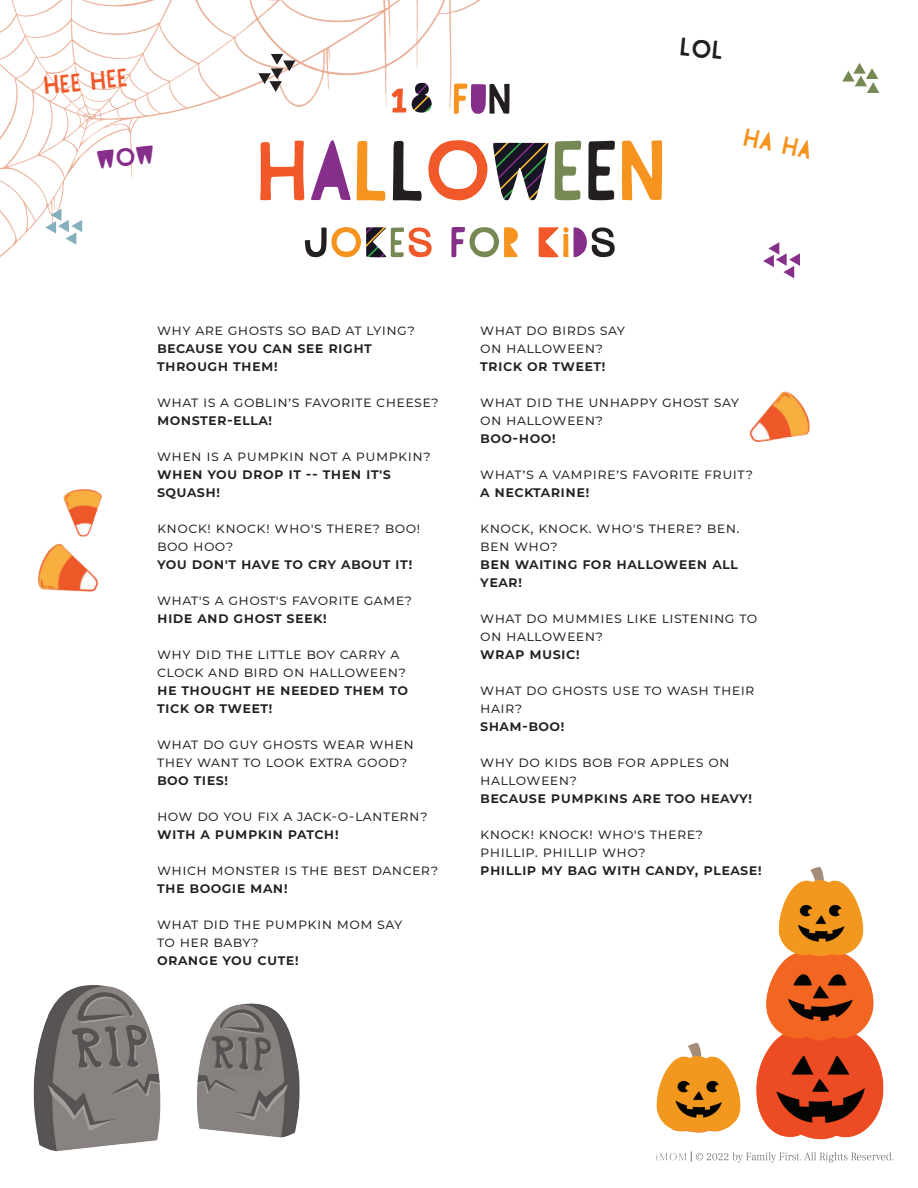
<style>
.page{position:relative;width:918px;height:1188px;background:#fff}
.page>*{position:absolute;margin:0;border:0;box-sizing:border-box;transform-origin:0 0}
.t1{font:105px "Highflier";letter-spacing:-.025em;color:#f1592a}
.t2{font:52.5px "Highflier";color:#f79420}
.t3{font:52.5px "Highflier";color:#f1592a;scale:1.08 1}
.t4{font:31.5px "Highflier";color:#f1592a}
.t5{font:31.5px "Highflier";color:#f79420}
.t6{font:15px/18px "Montserrat";letter-spacing:.025em;color:#231f20}
.t7{font:600 15px/18px "Montserrat";letter-spacing:.025em;color:#231f20}
.s1{color:#bfbfbf}
.s2{color:#f79420}
.s3{color:#852f8a}
.s4{color:#231f20}
.s5{color:#768955}
.s6{color:#f1592a}
</style>
<div class="page">
<img style="left:656px;top:1043px;width:85px;height:90px">
<img style="left:756px;top:867px;width:128px;height:273px">
<img style="left:0;top:0;width:480px;height:257px">
<svg style="left:842px;top:63px;width:37px;height:30px"></svg>
<svg style="left:45px;top:209px;width:37px;height:36px"></svg>
<svg style="left:258px;top:54px;width:38px;height:38px"></svg>
<svg style="left:763px;top:242px;width:37px;height:36px"></svg>
<svg style="left:656px;top:1151px;width:238px;height:12px"></svg>
<img style="left:749px;top:391px;width:61px;height:52px">
<img style="left:37px;top:545px;width:62px;height:47px">
<img style="left:55px;top:489px;width:47px;height:56px">
<img style="left:33px;top:985px;width:128px;height:167px">
<img style="left:197px;top:1003px;width:103px;height:135px">
<img style="left:207px;top:1034px;width:67px;height:43px">
<svg style="left:97px;top:145px;width:57px;height:24px"></svg>
<h3 class="t4" style="left:42px;top:71px;width:86px;rotate:-5deg">HEE HEE</h3>
<h2 class="t3" style="left:389px;top:73px;width:115px">1<span class="s1">8</span> <span class="s2">F</span><span class="s3">U</span><span class="s4">N</span></h2>
<h1 class="t1" style="left:255px;top:122px;width:413px">H<span class="s3">A</span><span class="s2">L</span><span class="s4">L</span>O<span class="s1">W</span><span class="s5">E</span><span class="s4">E</span><span class="s2">N</span></h1>
<h2 class="t2" style="left:302px;top:218px;width:316px"><span class="s4">J</span>O<span class="s1">K</span><span class="s5">E</span><span class="s6">S</span> <span class="s3">F</span><span class="s5">O</span>R <span class="s6">K</span>I<span class="s3">D</span><span class="s4">S</span></h2>
<h3 class="t5" style="left:747px;top:122px;width:71px;rotate:12deg">HA HA</h3>
<p class="t6" style="left:157px;top:320px;width:259px">WHY ARE GHOSTS SO BAD AT LYING?</p>
<p class="t7" style="left:157px;top:338px;width:216px">BECAUSE YOU CAN SEE RIGHT<br>THROUGH THEM!</p>
<p class="t6" style="left:157px;top:392px;width:283px">WHAT IS A GOBLIN’S FAVORITE CHEESE?</p>
<p class="t7" style="left:157px;top:410px;width:117px">MONSTER-ELLA!</p>
<p class="t6" style="left:157px;top:446px;width:275px">WHEN IS A PUMPKIN NOT A PUMPKIN?</p>
<p class="t7" style="left:157px;top:464px;width:235px">WHEN YOU DROP IT -- THEN IT'S<br>SQUASH!</p>
<p class="t6" style="left:157px;top:518px;width:265px">KNOCK! KNOCK! WHO'S THERE? BOO!<br>BOO HOO?</p>
<p class="t7" style="left:157px;top:554px;width:257px">YOU DON'T HAVE TO CRY ABOUT IT!</p>
<p class="t6" style="left:157px;top:590px;width:257px">WHAT'S A GHOST'S FAVORITE GAME?</p>
<p class="t7" style="left:157px;top:608px;width:171px">HIDE AND GHOST SEEK!</p>
<p class="t6" style="left:157px;top:644px;width:251px">WHY DID THE LITTLE BOY CARRY A<br>CLOCK AND BIRD ON HALLOWEEN?</p>
<p class="t7" style="left:157px;top:680px;width:252px">HE THOUGHT HE NEEDED THEM TO<br>TICK OR TWEET!</p>
<p class="t6" style="left:157px;top:734px;width:258px">WHAT DO GUY GHOSTS WEAR WHEN<br>THEY WANT TO LOOK EXTRA GOOD?</p>
<p class="t7" style="left:157px;top:770px;width:73px">BOO TIES!</p>
<p class="t6" style="left:157px;top:806px;width:272px">HOW DO YOU FIX A JACK-O-LANTERN?</p>
<p class="t7" style="left:157px;top:824px;width:183px">WITH A PUMPKIN PATCH!</p>
<p class="t6" style="left:157px;top:860px;width:283px">WHICH MONSTER IS THE BEST DANCER?</p>
<p class="t7" style="left:157px;top:878px;width:132px">THE BOOGIE MAN!</p>
<p class="t6" style="left:157px;top:914px;width:247px">WHAT DID THE PUMPKIN MOM SAY<br>TO HER BABY?</p>
<p class="t7" style="left:157px;top:950px;width:143px">ORANGE YOU CUTE!</p>
<p class="t6" style="left:480px;top:320px;width:146px">WHAT DO BIRDS SAY<br>ON HALLOWEEN?</p>
<p class="t7" style="left:480px;top:356px;width:127px">TRICK OR TWEET!</p>
<p class="t6" style="left:480px;top:392px;width:260px">WHAT DID THE UNHAPPY GHOST SAY<br>ON HALLOWEEN?</p>
<p class="t7" style="left:480px;top:428px;width:77px">BOO-HOO!</p>
<p class="t6" style="left:480px;top:464px;width:274px">WHAT’S A VAMPIRE’S FAVORITE FRUIT?</p>
<p class="t7" style="left:480px;top:482px;width:111px">A NECKTARINE!</p>
<p class="t6" style="left:480px;top:518px;width:261px">KNOCK, KNOCK. WHO'S THERE? BEN.<br>BEN WHO?</p>
<p class="t7" style="left:480px;top:554px;width:259px">BEN WAITING FOR HALLOWEEN ALL<br>YEAR!</p>
<p class="t6" style="left:480px;top:608px;width:279px">WHAT DO MUMMIES LIKE LISTENING TO<br>ON HALLOWEEN?</p>
<p class="t7" style="left:480px;top:644px;width:101px">WRAP MUSIC!</p>
<p class="t6" style="left:480px;top:680px;width:276px">WHAT DO GHOSTS USE TO WASH THEIR<br>HAIR?</p>
<p class="t7" style="left:480px;top:716px;width:86px">SHAM-BOO!</p>
<p class="t6" style="left:480px;top:752px;width:251px">WHY DO KIDS BOB FOR APPLES ON<br>HALLOWEEN?</p>
<p class="t7" style="left:480px;top:788px;width:274px">BECAUSE PUMPKINS ARE TOO HEAVY!</p>
<p class="t6" style="left:480px;top:824px;width:225px">KNOCK! KNOCK! WHO'S THERE?<br>PHILLIP. PHILLIP WHO?</p>
<p class="t7" style="left:480px;top:860px;width:283px">PHILLIP MY BAG WITH CANDY, PLEASE!</p>
</div>
